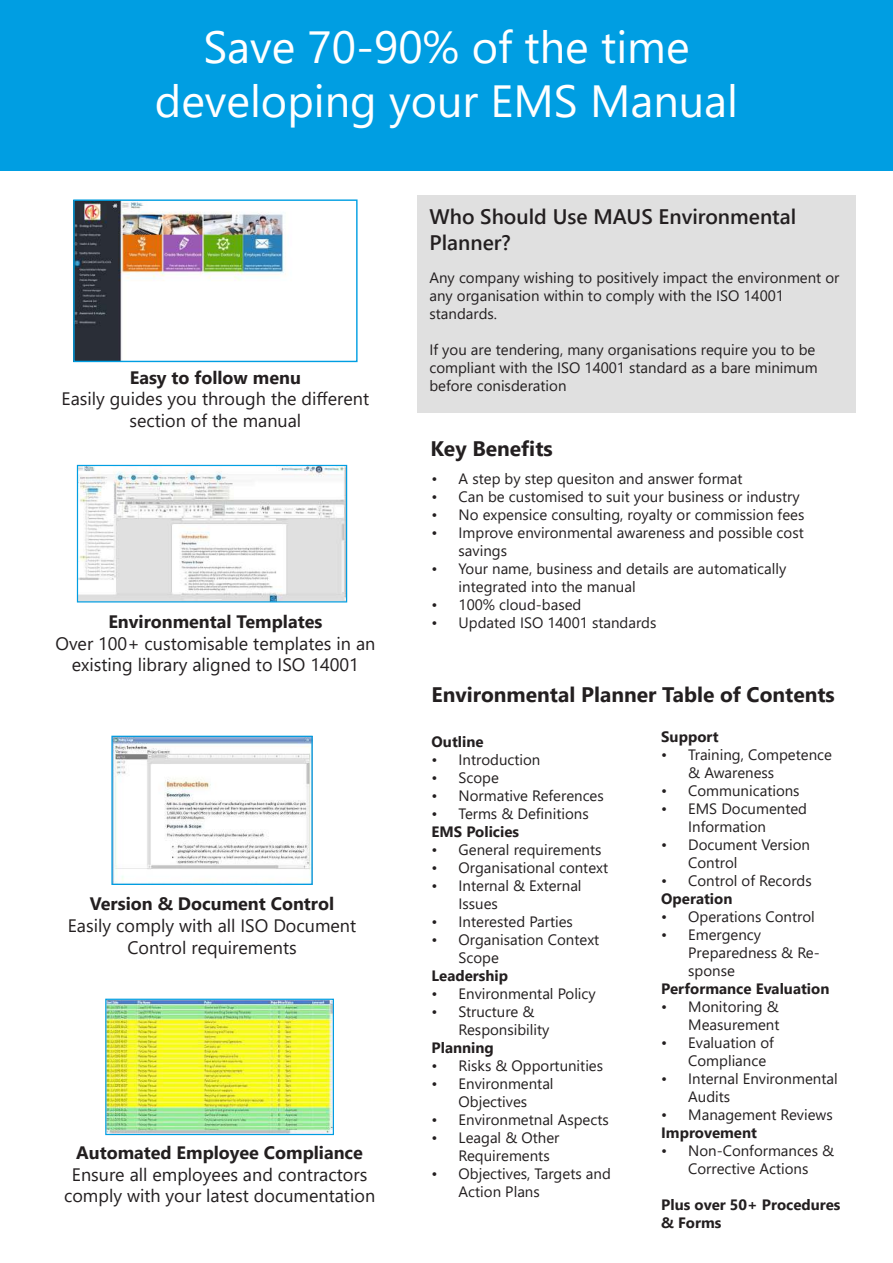
<style>
.page{position:relative;width:893px;height:1263px;background:#fff}
.page>*{position:absolute;margin:0;border:0;box-sizing:border-box;transform-origin:0 0}
.t1{font:45px/54px "Segoe UI";color:#fff;text-align:center}
.t2{font:700 21px "Segoe UI";color:#231f20}
.t3{font:600 21px/25.2px "Segoe UI";color:#231f20}
.t4{font:18px/21.6px "Segoe UI";color:#231f20;text-align:center}
.t5{font:700 18px "Segoe UI";color:#231f20}
.t6{font:15px/18px "Segoe UI";color:#231f20}
.t7{font:700 15px/18px "Segoe UI";color:#231f20}
</style>
<div class="page">
<div style="left:0;top:0;width:893px;height:170px;background:#009ee2"></div>
<div style="left:417px;top:195px;width:439px;height:217px;background:#e0e0e0"></div>
<img style="left:75px;top:201px;width:211px;height:159px">
<div style="left:73px;top:199px;width:285px;height:163px;border:1px solid #009ee2"></div>
<img style="left:79px;top:467px;width:266px;height:133px">
<div style="left:77px;top:465px;width:270px;height:137px;border:1px solid #009ee2"></div>
<img style="left:113px;top:738px;width:198px;height:145px">
<div style="left:111px;top:736px;width:202px;height:149px;border:1px solid #009ee2"></div>
<img style="left:107px;top:1001px;width:225px;height:132px">
<div style="left:105px;top:999px;width:229px;height:136px;border:1px solid #009ee2"></div>
<h1 class="t1" style="left:155px;top:24px;width:585px">Save 70-90% of the time developing your EMS Manual</h1>
<p class="t5" style="left:130px;top:360px;width:173px">Easy to follow menu</p>
<p class="t4" style="left:62px;top:387px;width:309px">Easily guides you through the different section of the manual</p>
<p class="t5" style="left:108px;top:605px;width:215px">Environmental Templates</p>
<p class="t4" style="left:55px;top:634px;width:321px">Over 100+ customisable templates in an existing library aligned to ISO 14001</p>
<p class="t5" style="left:90px;top:887px;width:246px">Version &amp; Document Control</p>
<p class="t4" style="left:68px;top:916px;width:290px">Easily comply with all ISO Document<br>Control requirements</p>
<p class="t5" style="left:76px;top:1145px;width:288px">Automated Employee Compliance</p>
<p class="t4" style="left:64px;top:1165px;width:313px">Ensure all employees and contractors comply with your latest documentation</p>
<h2 class="t3" style="left:429px;top:204px;width:368px">Who Should Use MAUS Environmental<br>Planner?</h2>
<p class="t6" style="left:429px;top:270px;width:411px">Any company wishing to positively impact the environment or any organisation within to comply with the ISO 14001 standards.</p>
<p class="t6" style="left:429px;top:342px;width:390px">If you are tendering, many organisations require you to be compliant with the ISO 14001 standard as a bare minimum before conisderation</p>
<h2 class="t2" style="left:431px;top:428px;width:124px">Key Benefits</h2>
<p class="t6" style="left:432px;top:471px;width:312px">• A step by step quesiton and answer format</p>
<p class="t6" style="left:432px;top:489px;width:370px">• Can be customised to suit your business or industry</p>
<p class="t6" style="left:432px;top:507px;width:374px">• No expensice consulting, royalty or commission fees</p>
<p class="t6" style="left:459px;top:525px;width:347px;text-indent:-27px">• Improve environmental awareness and possible cost savings</p>
<p class="t6" style="left:459px;top:561px;width:329px;text-indent:-27px">• Your name, business and details are automatically integrated into the manual</p>
<p class="t6" style="left:432px;top:597px;width:151px">• 100% cloud-based</p>
<p class="t6" style="left:432px;top:615px;width:226px">• Updated ISO 14001 standards</p>
<h2 class="t2" style="left:432px;top:675px;width:405px">Environmental Planner Table of Contents</h2>
<p class="t7" style="left:432px;top:734px;width:53px">Outline</p>
<p class="t6" style="left:432px;top:752px;width:110px">• Introduction</p>
<p class="t6" style="left:432px;top:770px;width:69px">• Scope</p>
<p class="t6" style="left:432px;top:788px;width:174px">• Normative References</p>
<p class="t6" style="left:432px;top:806px;width:159px">• Terms &amp; Definitions</p>
<p class="t7" style="left:432px;top:821px;width:89px">EMS Policies</p>
<p class="t6" style="left:432px;top:842px;width:171px">• General requirements</p>
<p class="t6" style="left:432px;top:860px;width:178px">• Organisational context</p>
<p class="t6" style="left:459px;top:878px;width:124px;text-indent:-27px">• Internal &amp; External<br>Issues</p>
<p class="t6" style="left:432px;top:914px;width:143px">• Interested Parties</p>
<p class="t6" style="left:459px;top:932px;width:142px;text-indent:-27px">• Organisation Context<br>Scope</p>
<p class="t7" style="left:432px;top:965px;width:78px">Leadership</p>
<p class="t6" style="left:432px;top:986px;width:166px">• Environmental Policy</p>
<p class="t6" style="left:459px;top:1004px;width:92px;text-indent:-27px">• Structure &amp;<br>Responsibility</p>
<p class="t7" style="left:432px;top:1040px;width:64px">Planning</p>
<p class="t6" style="left:432px;top:1058px;width:173px">• Risks &amp; Opportunities</p>
<p class="t6" style="left:432px;top:1076px;width:123px;text-align:center">• Environmental<br>Objectives</p>
<p class="t6" style="left:432px;top:1112px;width:179px">• Environmetnal Aspects</p>
<p class="t6" style="left:459px;top:1130px;width:102px;text-indent:-27px">• Leagal &amp; Other<br>Requirements</p>
<p class="t6" style="left:459px;top:1166px;width:154px;text-indent:-27px">• Objectives, Targets and<br>Action Plans</p>
<p class="t7" style="left:661px;top:729px;width:59px">Support</p>
<p class="t6" style="left:688px;top:747px;width:145px;text-indent:-27px">• Training, Competence &amp; Awareness</p>
<p class="t6" style="left:661px;top:783px;width:140px">• Communications</p>
<p class="t6" style="left:688px;top:801px;width:120px;text-indent:-27px">• EMS Documented<br>Information</p>
<p class="t6" style="left:688px;top:837px;width:123px;text-indent:-27px">• Document Version<br>Control</p>
<p class="t6" style="left:661px;top:873px;width:152px">• Control of Records</p>
<p class="t7" style="left:661px;top:891px;width:73px">Operation</p>
<p class="t6" style="left:661px;top:909px;width:155px">• Operations Control</p>
<p class="t6" style="left:688px;top:927px;width:133px;text-indent:-27px">• Emergency<br>Preparedness &amp; Re&shy;sponse</p>
<p class="t7" style="left:661px;top:981px;width:170px">Performance Evaluation</p>
<p class="t6" style="left:661px;top:999px;width:120px;text-align:right">• Monitoring &amp;<br>Measurement</p>
<p class="t6" style="left:688px;top:1035px;width:87px;text-indent:-27px">• Evaluation of<br>Compliance</p>
<p class="t6" style="left:688px;top:1071px;width:151px;text-indent:-27px">• Internal Environmental<br>Audits</p>
<p class="t6" style="left:661px;top:1107px;width:173px">• Management Reviews</p>
<p class="t7" style="left:661px;top:1125px;width:97px">Improvement</p>
<p class="t6" style="left:661px;top:1143px;width:175px;text-align:center">• Non-Conformances &amp;<br>Corrective Actions</p>
<p class="t7" style="left:661px;top:1195px;width:181px">Plus over 50+ Procedures &amp; Forms</p>
</div>
